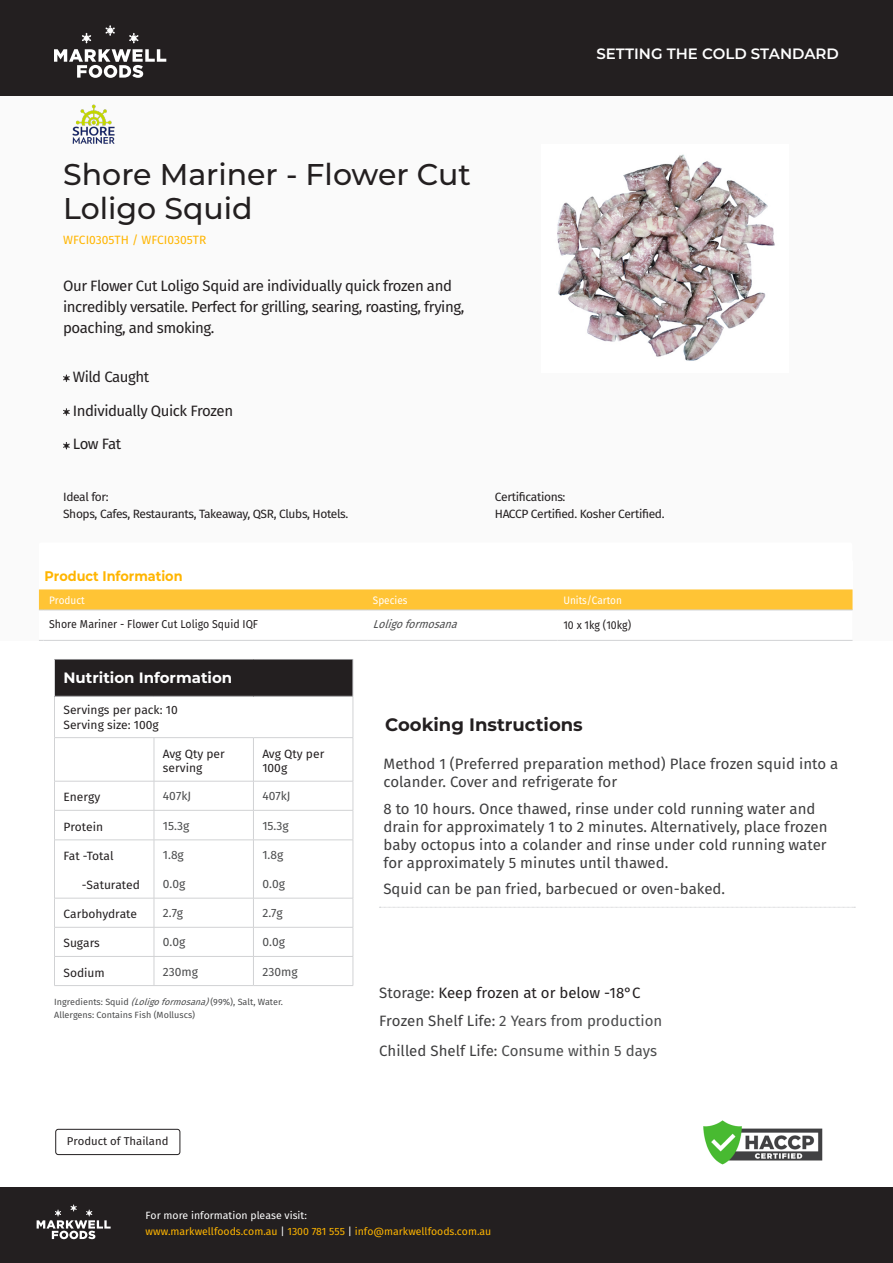
<style>
.page{position:relative;width:893px;height:1263px;background:#fff}
.page>*{position:absolute;margin:0;border:0;box-sizing:border-box;transform-origin:0 0}
.t1{font:500 30px/34.5px "Montserrat";color:#231f20}
.t2{font:700 18px "Montserrat";color:#231f20}
.t3{font:15px/18px "Fira Sans";color:#3e3e3f}
.t4{font:15px/21px "Fira Sans";letter-spacing:-.03em;color:#231f20}
.t5{font:15px "Fira Sans";color:#4b4c4d}
.t6{font:15px "Fira Sans";color:#231f20}
.t7{font:600 15px "Montserrat";color:#fff}
.t8{font:700 15px "Montserrat";color:#fff}
.t9{font:700 13.95px "Montserrat";color:#ffb500;scale:.92 1}
.t10{font:12px/14.4px "Fira Sans";letter-spacing:-.01em;color:#231f20}
.t11{font:12px "Fira Sans";letter-spacing:-.03em;color:#231f20}
.t12{font:12px "Fira Sans";color:#4b4c4d}
.t13{font:12px "Fira Sans";color:#ffb500}
.t14{font:11.4px "Fira Sans";color:#231f20;scale:.92 1}
.t15{font:11.4px "Fira Sans";color:#231f20}
.t16{font:italic 11.4px "Fira Sans";color:#4b4c4d;scale:.92 1}
.t17{font:10.8px "Fira Sans";color:#fff;scale:.92 1}
.t18{font:10.5px/16.5px "Fira Sans";color:#ffb500}
.t19{font:9px "Fira Sans";color:#4b4c4d}
.s1{font-style:italic}
.s2{color:#3e3e3f}
.s3{color:#fff}
</style>
<div class="page">
<div style="left:0;top:0;width:893px;height:640px;background:#fafafa"></div>
<div style="left:54px;top:659px;width:299px;height:37px;background:#231f20"></div>
<hr style="left:54px;top:659px;width:100px;height:1px;background:#d1d2d4">
<hr style="left:54px;top:659px;width:1px;height:37px;background:#d1d2d4">
<hr style="left:154px;top:659px;width:99px;height:1px;background:#d1d2d4">
<hr style="left:253px;top:659px;width:100px;height:1px;background:#d1d2d4">
<hr style="left:353px;top:659px;width:1px;height:37px;background:#d1d2d4">
<hr style="left:54px;top:696px;width:100px;height:1px;background:#d1d2d4">
<hr style="left:54px;top:696px;width:1px;height:41px;background:#d1d2d4">
<hr style="left:154px;top:696px;width:99px;height:1px;background:#d1d2d4">
<hr style="left:253px;top:696px;width:100px;height:1px;background:#d1d2d4">
<hr style="left:353px;top:696px;width:1px;height:41px;background:#d1d2d4">
<hr style="left:54px;top:737px;width:100px;height:1px;background:#d1d2d4">
<hr style="left:54px;top:738px;width:1px;height:43px;background:#d1d2d4">
<hr style="left:154px;top:737px;width:99px;height:1px;background:#d1d2d4">
<hr style="left:154px;top:738px;width:1px;height:43px;background:#d1d2d4">
<hr style="left:253px;top:737px;width:100px;height:1px;background:#d1d2d4">
<hr style="left:253px;top:738px;width:1px;height:43px;background:#d1d2d4">
<hr style="left:353px;top:738px;width:1px;height:43px;background:#d1d2d4">
<hr style="left:54px;top:781px;width:100px;height:1px;background:#d1d2d4">
<svg style="left:54px;top:782px;width:1px;height:28px"></svg>
<hr style="left:154px;top:781px;width:99px;height:1px;background:#d1d2d4">
<svg style="left:154px;top:782px;width:1px;height:28px"></svg>
<hr style="left:253px;top:781px;width:100px;height:1px;background:#d1d2d4">
<svg style="left:253px;top:782px;width:1px;height:28px"></svg>
<svg style="left:353px;top:781px;width:1px;height:29px"></svg>
<hr style="left:54px;top:810px;width:100px;height:1px;background:#d1d2d4">
<hr style="left:54px;top:810px;width:1px;height:30px;background:#d1d2d4">
<hr style="left:154px;top:810px;width:99px;height:1px;background:#d1d2d4">
<hr style="left:154px;top:810px;width:1px;height:30px;background:#d1d2d4">
<hr style="left:253px;top:810px;width:100px;height:1px;background:#d1d2d4">
<hr style="left:253px;top:810px;width:1px;height:30px;background:#d1d2d4">
<hr style="left:353px;top:810px;width:1px;height:30px;background:#d1d2d4">
<hr style="left:54px;top:840px;width:100px;height:1px;background:#d1d2d4">
<hr style="left:154px;top:840px;width:99px;height:1px;background:#d1d2d4">
<hr style="left:253px;top:840px;width:100px;height:1px;background:#d1d2d4">
<hr style="left:54px;top:898px;width:100px;height:1px;background:#d1d2d4">
<hr style="left:154px;top:898px;width:99px;height:1px;background:#d1d2d4">
<hr style="left:253px;top:898px;width:100px;height:1px;background:#d1d2d4">
<hr style="left:54px;top:927px;width:100px;height:1px;background:#d1d2d4">
<hr style="left:154px;top:927px;width:99px;height:1px;background:#d1d2d4">
<hr style="left:253px;top:927px;width:100px;height:1px;background:#d1d2d4">
<hr style="left:54px;top:956px;width:100px;height:1px;background:#d1d2d4">
<svg style="left:54px;top:841px;width:1px;height:144px"></svg>
<hr style="left:154px;top:956px;width:99px;height:1px;background:#d1d2d4">
<svg style="left:154px;top:840px;width:1px;height:145px"></svg>
<hr style="left:253px;top:956px;width:100px;height:1px;background:#d1d2d4">
<svg style="left:253px;top:841px;width:1px;height:144px"></svg>
<svg style="left:353px;top:840px;width:1px;height:145px"></svg>
<hr style="left:54px;top:985px;width:100px;height:1px;background:#d1d2d4">
<hr style="left:154px;top:985px;width:99px;height:1px;background:#d1d2d4">
<hr style="left:253px;top:985px;width:100px;height:1px;background:#d1d2d4">
<svg style="left:379px;top:907px;width:476px;height:1px"></svg>
<svg style="left:63px;top:374px;width:7px;height:8px"></svg>
<svg style="left:63px;top:408px;width:7px;height:8px"></svg>
<svg style="left:63px;top:442px;width:7px;height:7px"></svg>
<div style="left:39px;top:542px;width:813px;height:117px;background:#fff;border-radius:2px"></div>
<div style="left:0;top:1187px;width:893px;height:76px;background:#231f20"></div>
<svg style="left:37px;top:1204px;width:74px;height:35px"></svg>
<div style="left:0;top:0;width:893px;height:95px;background:#231f20"></div>
<svg style="left:54px;top:49px;width:112px;height:29px"></svg>
<svg style="left:82px;top:33px;width:9px;height:10px"></svg>
<svg style="left:106px;top:25px;width:9px;height:11px"></svg>
<svg style="left:129px;top:33px;width:9px;height:10px"></svg>
<img style="left:62px;top:95px;width:61px;height:49px">
<img style="left:703px;top:1120px;width:120px;height:45px">
<svg style="left:39px;top:589px;width:813px;height:22px;background:#fdc53d"></svg>
<hr style="left:43px;top:610px;width:324px;height:1px;background:#d1d2d4">
<hr style="left:367px;top:610px;width:191px;height:1px;background:#d1d2d4">
<hr style="left:558px;top:610px;width:294px;height:1px;background:#d1d2d4">
<hr style="left:43px;top:640px;width:324px;height:1px;background:#d1d2d4">
<hr style="left:367px;top:640px;width:191px;height:1px;background:#d1d2d4">
<hr style="left:558px;top:640px;width:294px;height:1px;background:#d1d2d4">
<div style="left:55px;top:1129px;width:125px;height:26px;border:1px solid #231f20;border-radius:3px"></div>
<img style="left:557px;top:154px;width:218px;height:207px">
<p class="t7" style="left:596px;top:43px;width:244px">SETTING THE COLD STANDARD</p>
<p class="t1" style="left:63px;top:155px;width:409px">Shore Mariner - Flower Cut<br>Loligo Squid</p>
<p class="t13" style="left:63px;top:232px;width:145px">WFCI0305TH / WFCI0305TR</p>
<p class="t4" style="left:63px;top:275px;width:403px">Our Flower Cut Loligo Squid are individually quick frozen and incredibly versatile. Perfect for grilling, searing, roasting, frying, poaching, and smoking.</p>
<p class="t4" style="left:73px;top:366px;width:78px">Wild Caught</p>
<p class="t4" style="left:73px;top:400px;width:162px">Individually Quick Frozen</p>
<p class="t4" style="left:73px;top:434px;width:50px">Low Fat</p>
<p class="t11" style="left:63px;top:489px;width:47px">Ideal for:</p>
<p class="t11" style="left:63px;top:505px;width:287px">Shops, Cafes, Restaurants, Takeaway, QSR, Clubs, Hotels.</p>
<p class="t11" style="left:495px;top:489px;width:72px">Certifications:</p>
<p class="t11" style="left:495px;top:505px;width:171px">HACCP Certified. Kosher Certified.</p>
<p class="t9" style="left:45px;top:566px;width:151px">Product Information</p>
<p class="t17" style="left:49px;top:592px;width:40px">Product</p>
<p class="t17" style="left:373px;top:592px;width:39px">Species</p>
<p class="t17" style="left:563px;top:592px;width:65px">Units/Carton</p>
<p class="t14" style="left:49px;top:616px;width:229px">Shore Mariner - Flower Cut Loligo Squid IQF</p>
<p class="t16" style="left:373px;top:616px;width:98px">Loligoformosana</p>
<p class="t14" style="left:563px;top:617px;width:75px">10 x 1kg (10kg)</p>
<p class="t8" style="left:63px;top:667px;width:170px">Nutrition Information</p>
<p class="t10" style="left:63px;top:703px;width:116px">Servings per pack: 10</p>
<p class="t10" style="left:63px;top:717px;width:97px">Serving size: 100g</p>
<p class="t10" style="left:163px;top:746px;width:63px">Avg Qty per serving</p>
<p class="t10" style="left:262px;top:746px;width:63px">Avg Qty per<br>100g</p>
<p class="t10" style="left:63px;top:790px;width:38px">Energy</p>
<p class="t12" style="left:163px;top:788px;width:30px">407kJ</p>
<p class="t12" style="left:262px;top:788px;width:30px">407kJ</p>
<p class="t10" style="left:63px;top:819px;width:41px">Protein</p>
<p class="t12" style="left:163px;top:817px;width:28px">15.3g</p>
<p class="t12" style="left:262px;top:817px;width:28px">15.3g</p>
<p class="t10" style="left:63px;top:849px;width:52px">Fat -Total</p>
<p class="t12" style="left:163px;top:846px;width:22px">1.8g</p>
<p class="t12" style="left:262px;top:846px;width:22px">1.8g</p>
<p class="t10" style="left:82px;top:878px;width:60px">-Saturated</p>
<p class="t12" style="left:163px;top:875px;width:24px">0.0g</p>
<p class="t12" style="left:262px;top:875px;width:24px">0.0g</p>
<p class="t10" style="left:63px;top:907px;width:75px">Carbohydrate</p>
<p class="t12" style="left:163px;top:905px;width:22px">2.7g</p>
<p class="t12" style="left:262px;top:905px;width:22px">2.7g</p>
<p class="t10" style="left:63px;top:936px;width:38px">Sugars</p>
<p class="t12" style="left:163px;top:934px;width:24px">0.0g</p>
<p class="t12" style="left:262px;top:934px;width:24px">0.0g</p>
<p class="t10" style="left:63px;top:965px;width:43px">Sodium</p>
<p class="t12" style="left:163px;top:963px;width:37px">230mg</p>
<p class="t12" style="left:262px;top:963px;width:37px">230mg</p>
<p class="t19" style="left:54px;top:995px;width:230px">Ingredients: Squid <span class="s1">(Loligoformosana)</span>(99%), Salt, Water.</p>
<p class="t19" style="left:54px;top:1009px;width:142px">Allergens: Contains Fish (Molluscs)</p>
<p class="t15" style="left:67px;top:1133px;width:103px">Product of Thailand</p>
<p class="t2" style="left:385px;top:711px;width:199px">Cooking Instructions</p>
<p class="t3" style="left:383px;top:755px;width:456px">Method 1 (Preferred preparation method) Place frozen squid into a colander. Cover and refrigerate for</p>
<p class="t3" style="left:383px;top:800px;width:446px">8 to 10 hours. Once thawed, rinse under cold running water and drain for approximately 1 to 2 minutes. Alternatively, place frozen baby octopus into a colander and rinse under cold running water for approximately 5 minutes until thawed.</p>
<p class="t3" style="left:383px;top:880px;width:343px">Squid can be pan fried, barbecued or oven-baked.</p>
<p class="t6" style="left:379px;top:982px;width:263px"><span class="s2">Storage:</span> Keep frozen at or below -18°C</p>
<p class="t5" style="left:379px;top:1010px;width:285px"><span class="s2">Frozen Shelf Life:</span> 2 Years from production</p>
<p class="t5" style="left:379px;top:1041px;width:279px"><span class="s2">Chilled Shelf Life:</span> Consume within 5 days</p>
<p class="t18" style="left:146px;top:1206px;width:347px"><span class="s3">For more information please visit:<br></span>www.markwellfoods.com.au <span class="s3">|</span> 1300 781 555 <span class="s3">|</span> info@markwellfoods.com.au</p>
</div>
